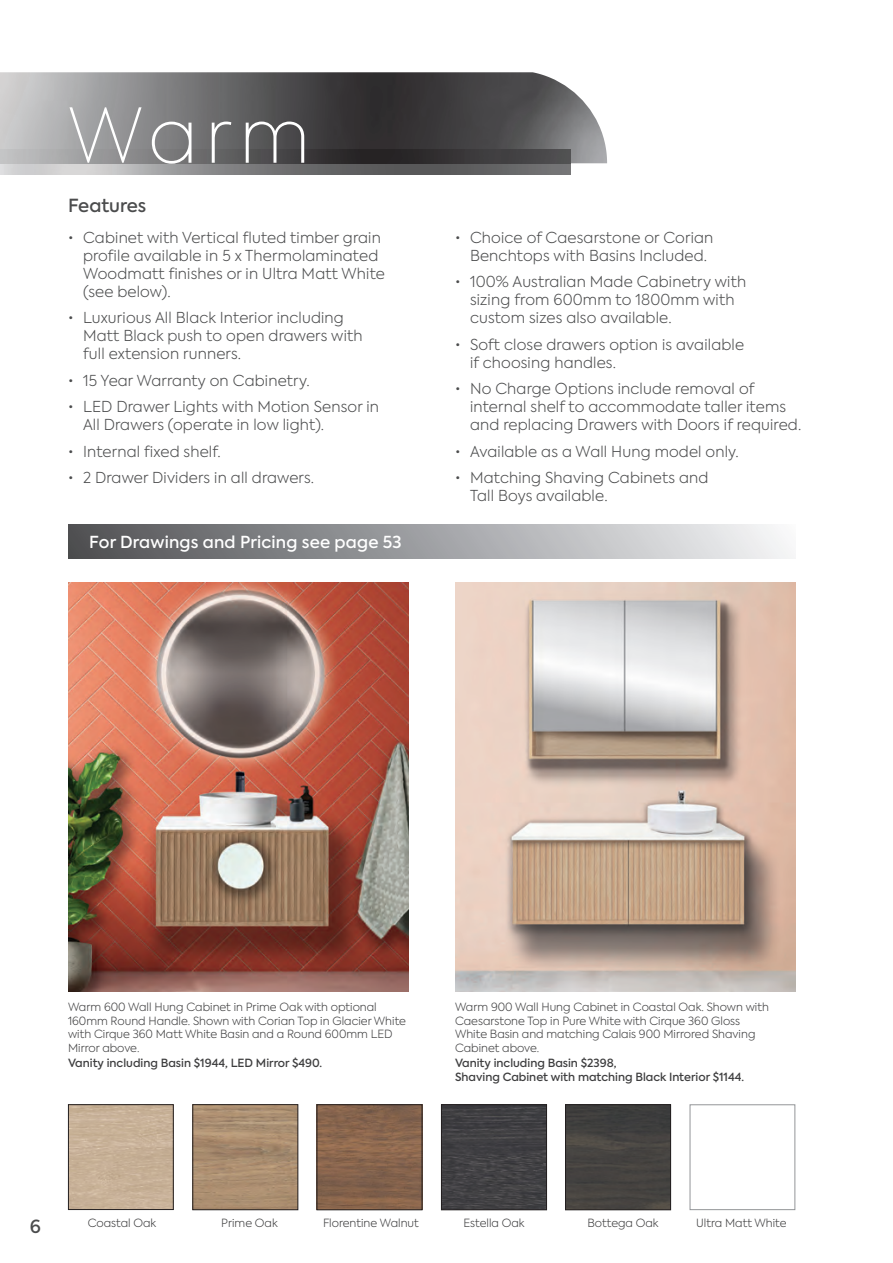
<style>
.page{position:relative;width:893px;height:1263px;background:#fff}
.page>*{position:absolute;margin:0;border:0;box-sizing:border-box;transform-origin:0 0}
.t1{font:100 75px "Axiforma";color:#fff}
.t2{font:500 18px "Axiforma";color:#4b4c4d}
.t3{font:500 16.5px "Axiforma";letter-spacing:.01em;color:#fff}
.t4{font:300 15px/18px "Axiforma";letter-spacing:.01em;color:#4b4c4d}
.t5{font:300 11.25px/13.5px "Axiforma";color:#3e3e3f}
.t6{font:500 11.25px/13.5px "Axiforma";color:#3e3e3f}
</style>
<div class="page">
<img style="left:0;top:163px;width:571px;height:11px">
<img style="left:0;top:72px;width:607px;height:91px">
<img style="left:68px;top:583px;width:340px;height:408px">
<img style="left:455px;top:583px;width:340px;height:408px">
<div style="left:690px;top:1104px;width:105px;height:106px;background:#fff;border:1px solid #939598"></div>
<img style="left:70px;top:1106px;width:101px;height:102px">
<div style="left:68px;top:1104px;width:105px;height:106px;border:1px solid #231f20"></div>
<img style="left:195px;top:1106px;width:101px;height:102px">
<div style="left:193px;top:1104px;width:105px;height:106px;border:1px solid #231f20"></div>
<img style="left:319px;top:1106px;width:101px;height:102px">
<div style="left:317px;top:1104px;width:105px;height:106px;border:1px solid #231f20"></div>
<img style="left:443px;top:1106px;width:102px;height:102px">
<div style="left:441px;top:1104px;width:106px;height:106px;border:1px solid #231f20"></div>
<img style="left:567px;top:1106px;width:102px;height:102px">
<div style="left:565px;top:1104px;width:106px;height:106px;border:1px solid #231f20"></div>
<div style="left:68px;top:525px;width:727px;height:34px;background:linear-gradient(to right,#4e4f52,#f5f6f8)"></div>
<h1 class="t1" style="left:68px;top:87px;width:244px">Warm</h1>
<p class="t2" style="left:68px;top:194px;width:80px">Features</p>
<p class="t4" style="left:83px;top:228px;width:303px;text-indent:-15px">• Cabinet with Vertical fluted timber grain profile available in 5 x Thermolaminated Woodmatt finishes or in Ultra Matt White (see below).</p>
<p class="t4" style="left:83px;top:309px;width:281px;text-indent:-15px">• Luxurious All Black Interior including<br>Matt Black push to open drawers with full extension runners.</p>
<p class="t4" style="left:68px;top:371px;width:243px">• 15 Year Warranty on Cabinetry.</p>
<p class="t4" style="left:83px;top:398px;width:298px;text-indent:-15px">• LED Drawer Lights with Motion Sensor in<br>All Drawers (operate in low light).</p>
<p class="t4" style="left:68px;top:442px;width:154px">• Internal fixed shelf.</p>
<p class="t4" style="left:68px;top:469px;width:248px">• 2 Drawer Dividers in all drawers.</p>
<p class="t3" style="left:89px;top:531px;width:314px">For Drawings and Pricing see page 53</p>
<p class="t4" style="left:455px;top:228px;width:260px;text-align:center">• Choice of Caesarstone or Corian<br>Benchtops with Basins Included.</p>
<p class="t4" style="left:470px;top:273px;width:278px;text-indent:-15px">• 100% Australian Made Cabinetry with sizing from 600mm to 1800mm with custom sizes also available.</p>
<p class="t4" style="left:470px;top:335px;width:276px;text-indent:-15px">• Soft close drawers option is available if choosing handles.</p>
<p class="t4" style="left:470px;top:380px;width:333px;text-indent:-15px">• No Charge Options include removal of internal shelf to accommodate taller items and replacing Drawers with Doors if required.</p>
<p class="t4" style="left:455px;top:442px;width:285px">• Available as a Wall Hung model only.</p>
<p class="t4" style="left:470px;top:469px;width:240px;text-indent:-15px">• Matching Shaving Cabinets and<br>Tall Boys available.</p>
<p class="t5" style="left:68px;top:1000px;width:340px">Warm 600 Wall Hung Cabinet in Prime Oak with optional 160mm Round Handle. Shown with Corian Top in Glacier White with Cirque 360 Matt White Basin and a Round 600mm LED Mirror above.</p>
<p class="t6" style="left:68px;top:1056px;width:256px">Vanity including Basin $1944, LED Mirror $490.</p>
<p class="t5" style="left:455px;top:1000px;width:315px">Warm 900 Wall Hung Cabinet in Coastal Oak. Shown with Caesarstone Top in Pure White with Cirque 360 Gloss White Basin and matching Calais 900 Mirrored Shaving Cabinet above.</p>
<p class="t6" style="left:455px;top:1056px;width:291px">Vanity including Basin $2398,<br>Shaving Cabinet with matching Black Interior $1144.</p>
<p class="t2" style="left:30px;top:1215px;width:13px">6</p>
<p class="t5" style="left:88px;top:1216px;width:70px">Coastal Oak</p>
<p class="t5" style="left:221px;top:1216px;width:58px">Prime Oak</p>
<p class="t5" style="left:323px;top:1216px;width:97px">Florentine Walnut</p>
<p class="t5" style="left:463px;top:1216px;width:63px">Estella Oak</p>
<p class="t5" style="left:587px;top:1216px;width:73px">Bottega Oak</p>
<p class="t5" style="left:696px;top:1216px;width:92px">Ultra Matt White</p>
</div>
